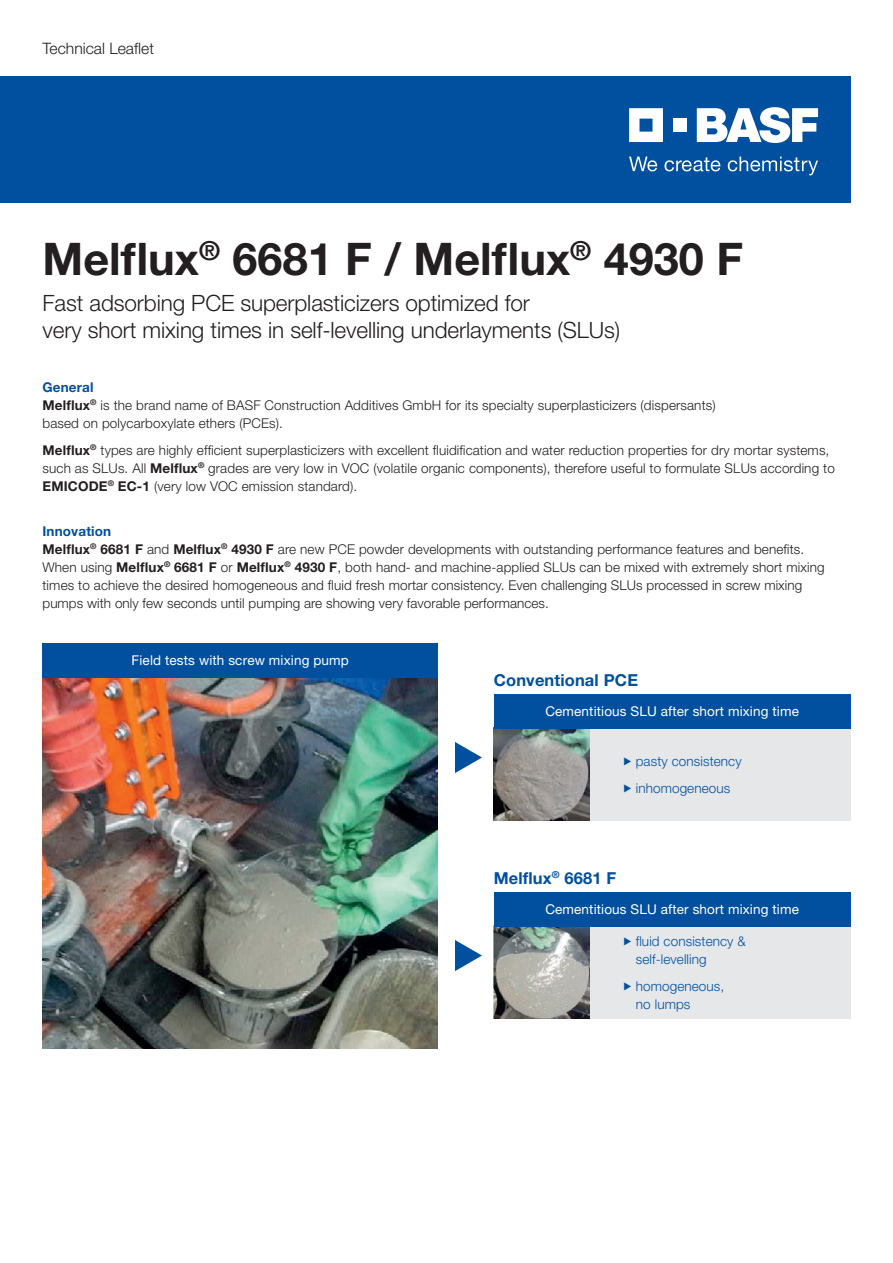
<style>
.page{position:relative;width:893px;height:1263px;background:#fff}
.page>*{position:absolute;margin:0;border:0;box-sizing:border-box;transform-origin:0 0}
.t1{font:700 45px "Helvetica Neue LT Pro";color:#231f20}
.t2{font:300 22.5px/27px "Helvetica Neue LT Pro";letter-spacing:-.005em;color:#231f20}
.t3{font:700 16.5px "Helvetica Neue LT Pro";letter-spacing:.01em;color:#01509f}
.t4{font:300 15.75px "Helvetica Neue LT Pro";color:#231f20}
.t5{font:300 13.5px/18px "Helvetica Neue LT Pro";letter-spacing:.01em;color:#231f20}
.t6{font:13.5px "Helvetica Neue LT Pro";letter-spacing:.01em;color:#fff}
.t7{font:300 13.5px/18px "Helvetica Neue LT Pro";letter-spacing:.01em;color:#01509f}
.s1{font-weight:700;color:#01509f}
.s2{font-weight:700}
</style>
<div class="page">
<div style="left:0;top:77px;width:850px;height:126px;background:#01509f"></div>
<svg style="left:629px;top:108px;width:34px;height:34px"></svg>
<div style="left:673px;top:119px;width:13px;height:13px;background:#fff"></div>
<svg style="left:697px;top:107px;width:121px;height:36px"></svg>
<svg style="left:629px;top:157px;width:28px;height:14px"></svg>
<svg style="left:664px;top:157px;width:56px;height:14px"></svg>
<svg style="left:728px;top:157px;width:90px;height:18px"></svg>
<svg style="left:455px;top:742px;width:27px;height:31px"></svg>
<svg style="left:455px;top:940px;width:27px;height:31px"></svg>
<img style="left:494px;top:926px;width:96px;height:92px">
<div style="left:590px;top:926px;width:260px;height:92px;background:#e6e7e9"></div>
<div style="left:494px;top:892px;width:356px;height:34px;background:#01509f"></div>
<img style="left:494px;top:728px;width:96px;height:92px">
<div style="left:590px;top:728px;width:260px;height:92px;background:#e6e7e9"></div>
<div style="left:494px;top:694px;width:356px;height:34px;background:#01509f"></div>
<img style="left:43px;top:678px;width:395px;height:371px">
<div style="left:43px;top:644px;width:395px;height:34px;background:#01509f"></div>
<p class="t4" style="left:43px;top:39px;width:113px">Technical Leaflet</p>
<h1 class="t1" style="left:43px;top:231px;width:702px">Melflux<sup>®</sup> 6681 F / Melflux<sup>®</sup> 4930 F</h1>
<h2 class="t2" style="left:43px;top:289px;width:579px">Fast adsorbing PCE superplasticizers optimized for<br>very short mixing times in self-levelling underlayments (SLUs)</h2>
<p class="t5" style="left:43px;top:377px;width:675px"><span class="s1">General<br></span><span class="s2">Melflux</span><sup>®</sup> is the brand name of BASF Construction Additives GmbH for its specialty superplasticizers (dispersants) based on polycarboxylate ethers (PCEs).</p>
<p class="t5" style="left:43px;top:440px;width:794px"><span class="s2">Melflux</span><sup>®</sup> types are highly efficient superplasticizers with excellent fluidification and water reduction properties for dry mortar systems, such as SLUs. All <span class="s2">Melflux</span><sup>®</sup> grades are very low in VOC (volatile organic components), therefore useful to formulate SLUs according to<br><span class="s2">EMICODE</span><sup>®</sup> <span class="s2">EC-1</span> (very low VOC emission standard).</p>
<p class="t5" style="left:43px;top:521px;width:784px"><span class="s1">Innovation<br></span><span class="s2">Melflux</span><sup>®</sup> <span class="s2">6681 F</span> and <span class="s2">Melflux</span><sup>®</sup> <span class="s2">4930 F</span> are new PCE powder developments with outstanding performance features and benefits.<br>When using <span class="s2">Melflux</span><sup>®</sup> <span class="s2">6681 F</span> or <span class="s2">Melflux</span><sup>®</sup> <span class="s2">4930 F</span>, both hand- and machine-applied SLUs can be mixed with extremely short mixing times to achieve the desired homogeneous and fluid fresh mortar consistency. Even challenging SLUs processed in screw mixing pumps with only few seconds until pumping are showing very favorable performances.</p>
<p class="t6" style="left:132px;top:653px;width:219px">Field tests with screw mixing pump</p>
<p class="t3" style="left:494px;top:669px;width:146px">Conventional PCE</p>
<p class="t6" style="left:545px;top:703px;width:255px">Cementitious SLU after short mixing time</p>
<p class="t7" style="left:636px;top:747px;width:107px;line-height:27px">pasty consistency inhomogeneous</p>
<p class="t3" style="left:494px;top:867px;width:124px">Melflux<sup>®</sup> 6681 F</p>
<p class="t6" style="left:545px;top:901px;width:255px">Cementitious SLU after short mixing time</p>
<p class="t7" style="left:636px;top:932px;width:111px">fluid consistency &amp; self-levelling</p>
<p class="t7" style="left:636px;top:977px;width:90px">homogeneous, no lumps</p>
</div>
